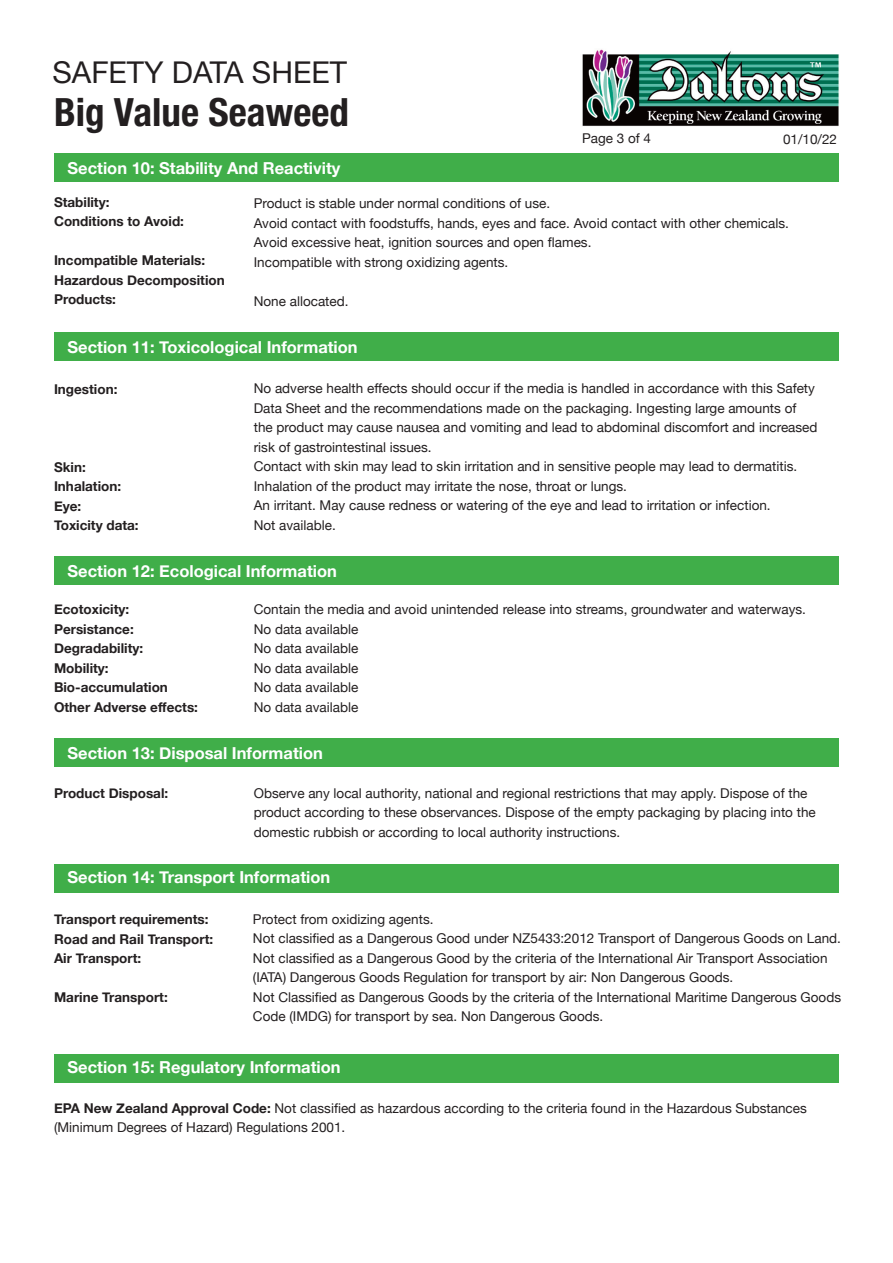
<style>
.page{position:relative;width:893px;height:1263px;background:#fff}
.page>*{position:absolute;margin:0;border:0;box-sizing:border-box;transform-origin:0 0}
.t1{font:700 condensed 39px "Helvetica Neue LT Pro";color:#231f20}
.t2{font:30px "Helvetica Neue";color:#231f20}
.t3{font:700 16.5px "Helvetica Neue";color:#fff}
.t4{font:13.5px/19.5px "Helvetica Neue";color:#231f20}
.t5{font:700 13.5px/19.5px "Helvetica Neue";color:#231f20}
.s1{font-weight:700}
</style>
<div class="page">
<img style="left:582px;top:49px;width:257px;height:77px">
<div style="left:54px;top:154px;width:785px;height:28px;background:#40ae49"></div>
<div style="left:54px;top:332px;width:785px;height:29px;background:#40ae49"></div>
<div style="left:54px;top:556px;width:785px;height:29px;background:#40ae49"></div>
<div style="left:54px;top:738px;width:785px;height:29px;background:#40ae49"></div>
<div style="left:54px;top:864px;width:785px;height:29px;background:#40ae49"></div>
<div style="left:54px;top:1054px;width:785px;height:29px;background:#40ae49"></div>
<h2 class="t2" style="left:52px;top:54px;width:296px">SAFETY DATA SHEET</h2>
<h1 class="t1" style="left:54px;top:88px;width:296px">Big Value Seaweed</h1>
<p class="t3" style="left:68px;top:157px;width:274px">Section 10: Stability And Reactivity</p>
<p class="t5" style="left:54px;top:192px;width:131px">Stability:<br>Conditions to Avoid:</p>
<p class="t5" style="left:54px;top:251px;width:172px">Incompatible Materials:<br>Hazardous Decomposition<br>Products:</p>
<p class="t4" style="left:582px;top:128px;width:71px">Page 3 of 4</p>
<p class="t4" style="left:783px;top:129px;width:56px">01/10/22</p>
<p class="t4" style="left:254px;top:193px;width:537px">Product is stable under normal conditions of use.<br>Avoid contact with foodstuffs, hands, eyes and face. Avoid contact with other chemicals.<br>Avoid excessive heat, ignition sources and open flames.<br>Incompatible with strong oxidizing agents.</p>
<p class="t4" style="left:254px;top:291px;width:96px">None allocated.</p>
<p class="t3" style="left:68px;top:337px;width:292px">Section 11: Toxicological Information</p>
<p class="t5" style="left:54px;top:379px;width:65px">Ingestion:</p>
<p class="t4" style="left:254px;top:378px;width:565px">No adverse health effects should occur if the media is handled in accordance with this Safety Data Sheet and the recommendations made on the packaging. Ingesting large amounts of the product may cause nausea and vomiting and lead to abdominal discomfort and increased risk of gastrointestinal issues.<br>Contact with skin may lead to skin irritation and in sensitive people may lead to dermatitis.<br>Inhalation of the product may irritate the nose, throat or lungs.<br>An irritant. May cause redness or watering of the eye and lead to irritation or infection.<br>Not available.</p>
<p class="t3" style="left:68px;top:560px;width:271px">Section 12: Ecological Information</p>
<p class="t5" style="left:54px;top:599px;width:146px">Ecotoxicity:<br>Persistance:<br>Degradability:<br>Mobility:<br>Bio-accumulation<br>Other Adverse effects:</p>
<p class="t4" style="left:254px;top:599px;width:554px">Contain the media and avoid unintended release into streams, groundwater and waterways.<br>No data available<br>No data available<br>No data available<br>No data available<br>No data available</p>
<p class="t3" style="left:68px;top:742px;width:257px">Section 13: Disposal Information</p>
<p class="t5" style="left:54px;top:783px;width:116px">Product Disposal:</p>
<p class="t4" style="left:254px;top:783px;width:563px">Observe any local authority, national and regional restrictions that may apply. Dispose of the product according to these observances. Dispose of the empty packaging by placing into the domestic rubbish or according to local authority instructions.</p>
<p class="t3" style="left:68px;top:867px;width:264px">Section 14: Transport Information</p>
<p class="t5" style="left:54px;top:909px;width:161px">Transport requirements:<br>Road and Rail Transport:<br>Air Transport:</p>
<p class="t5" style="left:54px;top:987px;width:115px">Marine Transport:</p>
<p class="t5" style="left:54px;top:457px;width:86px">Skin:<br>Inhalation:<br>Eye:<br>Toxicity data:</p>
<p class="t4" style="left:253px;top:909px;width:590px">Protect from oxidizing agents.<br>Not classified as a Dangerous Good under NZ5433:2012 Transport of Dangerous Goods on Land.<br>Not classified as a Dangerous Good by the criteria of the International Air Transport Association (IATA) Dangerous Goods Regulation for transport by air: Non Dangerous Goods.<br>Not Classified as Dangerous Goods by the criteria of the International Maritime Dangerous Goods Code (IMDG) for transport by sea. Non Dangerous Goods.</p>
<p class="t3" style="left:68px;top:1057px;width:275px">Section 15: Regulatory Information</p>
<p class="t4" style="left:54px;top:1098px;width:754px"><span class="s1">EPA New Zealand Approval Code:</span> Not classified as hazardous according to the criteria found in the Hazardous Substances (Minimum Degrees of Hazard) Regulations 2001.</p>
</div>
